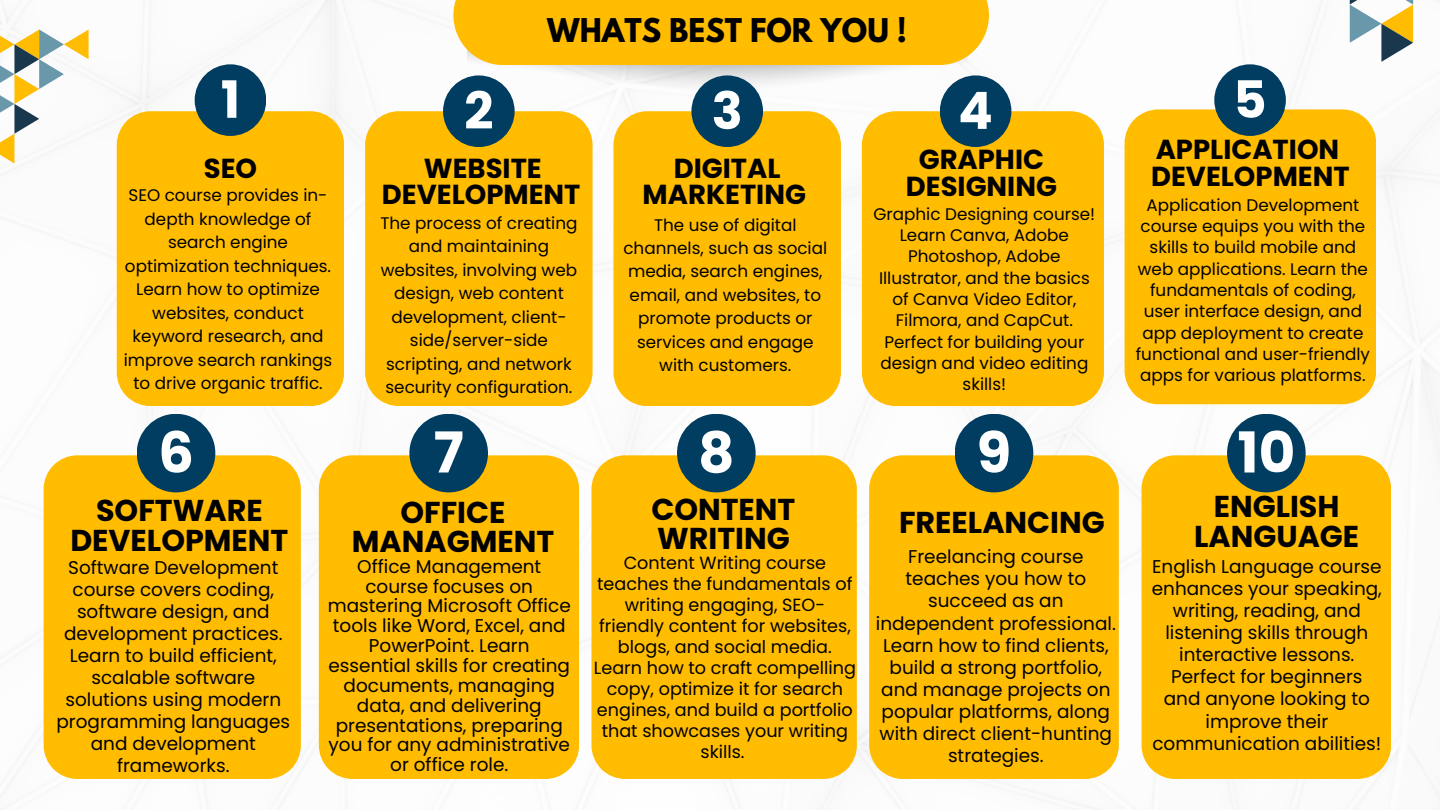
<style>
.page{position:relative;width:1440px;height:810px;background:#fff}
.page>*{position:absolute;margin:0;border:0;box-sizing:border-box;transform-origin:0 0}
.t1{font:700 56.4px "Poppins";color:#fff}
.t2{font:700 51.3px "Poppins";color:#fff}
.t3{font:700 30.15px/30.2px "Poppins";color:#000;text-align:center}
.t4{font:700 28.95px "League Spartan";color:#000}
.t5{font:700 27.45px/26.8px "Poppins";color:#000;text-align:center}
.t6{font:18.45px/22px "Poppins";color:#000;text-align:center}
.t7{font:17.55px/21.1px "Poppins";color:#000;text-align:center}
.t8{font:16.8px/23.5px "Poppins";color:#000;text-align:center}
</style>
<div class="page">
<img style="left:0;top:0;width:1440px;height:810px">
<img style="left:467px;top:65px;width:501px;height:29px">
<div style="left:453px;top:0;width:536px;height:65px;background:#ffbc00"></div>
<svg style="left:0;top:30px;width:89px;height:133px"></svg>
<svg style="left:1350px;top:0;width:63px;height:62px"></svg>
<div style="left:44px;top:455px;width:257px;height:324px;background:#ffbc00"></div>
<div style="left:319px;top:455px;width:260px;height:324px;background:#ffbc00"></div>
<div style="left:591px;top:455px;width:266px;height:324px;background:#ffbc00"></div>
<div style="left:869px;top:455px;width:250px;height:324px;background:#ffbc00"></div>
<div style="left:137px;top:414px;width:78px;height:78px;background:#003d60;border-radius:50%"></div>
<div style="left:409px;top:414px;width:79px;height:78px;background:#003d60;border-radius:50%"></div>
<div style="left:677px;top:414px;width:79px;height:78px;background:#003d60;border-radius:50%"></div>
<div style="left:955px;top:414px;width:78px;height:78px;background:#003d60;border-radius:50%"></div>
<div style="left:1142px;top:455px;width:249px;height:324px;background:#ffbc00"></div>
<div style="left:1227px;top:414px;width:79px;height:78px;background:#003d60;border-radius:50%"></div>
<div style="left:117px;top:111px;width:227px;height:295px;background:#ffbc00"></div>
<div style="left:365px;top:111px;width:228px;height:295px;background:#ffbc00"></div>
<div style="left:614px;top:111px;width:227px;height:295px;background:#ffbc00"></div>
<div style="left:862px;top:111px;width:242px;height:295px;background:#ffbc00"></div>
<div style="left:195px;top:64px;width:71px;height:72px;background:#003d60;border-radius:50%"></div>
<div style="left:443px;top:75px;width:72px;height:72px;background:#003d60;border-radius:50%"></div>
<div style="left:691px;top:75px;width:72px;height:72px;background:#003d60;border-radius:50%"></div>
<div style="left:940px;top:75px;width:71px;height:72px;background:#003d60;border-radius:50%"></div>
<div style="left:1125px;top:109px;width:251px;height:295px;background:#ffbc00"></div>
<div style="left:1214px;top:64px;width:72px;height:72px;background:#003d60;border-radius:50%"></div>
<p class="t4" style="left:547px;top:16px;width:361px">WHATS BEST FOR YOU !</p>
<h1 class="t2" style="left:221px;top:64px;width:21px">1</h1>
<p class="t2" style="left:464px;top:75px;width:31px">2</p>
<h1 class="t2" style="left:712px;top:75px;width:33px">3</h1>
<p class="t2" style="left:958px;top:75px;width:36px">4</p>
<p class="t5" style="left:382px;top:155px;width:200px">WEBSITE<br>DEVELOPMENT</p>
<h1 class="t5" style="left:643px;top:155px;width:165px">DIGITAL<br>MARKETING</h1>
<p class="t5" style="left:906px;top:146px;width:153px">GRAPHIC<br>DESIGNING</p>
<p class="t8" style="left:380px;top:211px;width:199px">The process of creating and maintaining websites, involving web design, web content development, client&shy;side/server-side scripting, and network security configuration.</p>
<h1 class="t8" style="left:623px;top:213px;width:205px">The use of digital channels, such as social media, search engines, email, and websites, to promote products or services and engage with customers.</h1>
<p class="t8" style="left:874px;top:203px;width:223px;line-height:21.3px">Graphic Designing course!<br>Learn Canva, Adobe<br>Photoshop, Adobe<br>Illustrator, and the basics of Canva Video Editor,<br>Filmora, and CapCut.<br>Perfect for building your design and video editing skills!</p>
<p class="t5" style="left:204px;top:155px;width:55px">SEO</p>
<p class="t8" style="left:124px;top:184px;width:210px">SEO course provides in&shy;depth knowledge of search engine optimization techniques.<br>Learn how to optimize websites, conduct keyword research, and improve search rankings to drive organic traffic.</p>
<h1 class="t1" style="left:158px;top:413px;width:37px">6</h1>
<p class="t1" style="left:434px;top:413px;width:32px">7</p>
<h1 class="t1" style="left:698px;top:413px;width:38px">8</h1>
<p class="t1" style="left:977px;top:413px;width:36px">9</p>
<p class="t3" style="left:352px;top:497px;width:204px;line-height:29.5px">OFFICE<br>MANAGMENT</p>
<p class="t3" style="left:651px;top:494px;width:146px;line-height:29.5px;text-align:left">CONTENT<br>WRITING</p>
<p class="t3" style="left:70px;top:496px;width:220px">SOFTWARE<br>DEVELOPMENT</p>
<p class="t3" style="left:899px;top:508px;width:207px">FREELANCING</p>
<h1 class="t6" style="left:328px;top:556px;width:244px;line-height:19.8px">Office Management course focuses on mastering Microsoft Office tools like Word, Excel, and<br>PowerPoint. Learn essential skills for creating documents, managing data, and delivering presentations, preparing you for any administrative or office role.</h1>
<p class="t7" style="left:594px;top:552px;width:264px">Content Writing course teaches the fundamentals of writing engaging, SEO&shy;friendly content for websites, blogs, and social media.<br>Learn how to craft compelling copy, optimize it for search engines, and build a portfolio that showcases your writing skills.</p>
<h1 class="t6" style="left:876px;top:546px;width:242px">Freelancing course teaches you how to succeed as an independent professional.<br>Learn how to find clients, build a strong portfolio, and manage projects on popular platforms, along with direct client-hunting strategies.</h1>
<p class="t6" style="left:57px;top:556px;width:235px">Software Development course covers coding, software design, and development practices.<br>Learn to build efficient, scalable software solutions using modern programming languages and development frameworks.</p>
<p class="t2" style="left:1233px;top:64px;width:35px">5</p>
<h1 class="t5" style="left:1151px;top:136px;width:200px;text-align:left">APPLICATION<br>DEVELOPMENT</h1>
<p class="t8" style="left:1136px;top:194px;width:236px;line-height:21.3px">Application Development course equips you with the skills to build mobile and web applications. Learn the fundamentals of coding, user interface design, and app deployment to create functional and user-friendly apps for various platforms.</p>
<h1 class="t1" style="left:1237px;top:413px;width:59px">10</h1>
<p class="t3" style="left:1194px;top:491px;width:167px">ENGLISH<br>LANGUAGE</p>
<p class="t6" style="left:1152px;top:556px;width:232px">English Language course enhances your speaking, writing, reading, and listening skills through interactive lessons.<br>Perfect for beginners and anyone looking to improve their communication abilities!</p>
</div>
